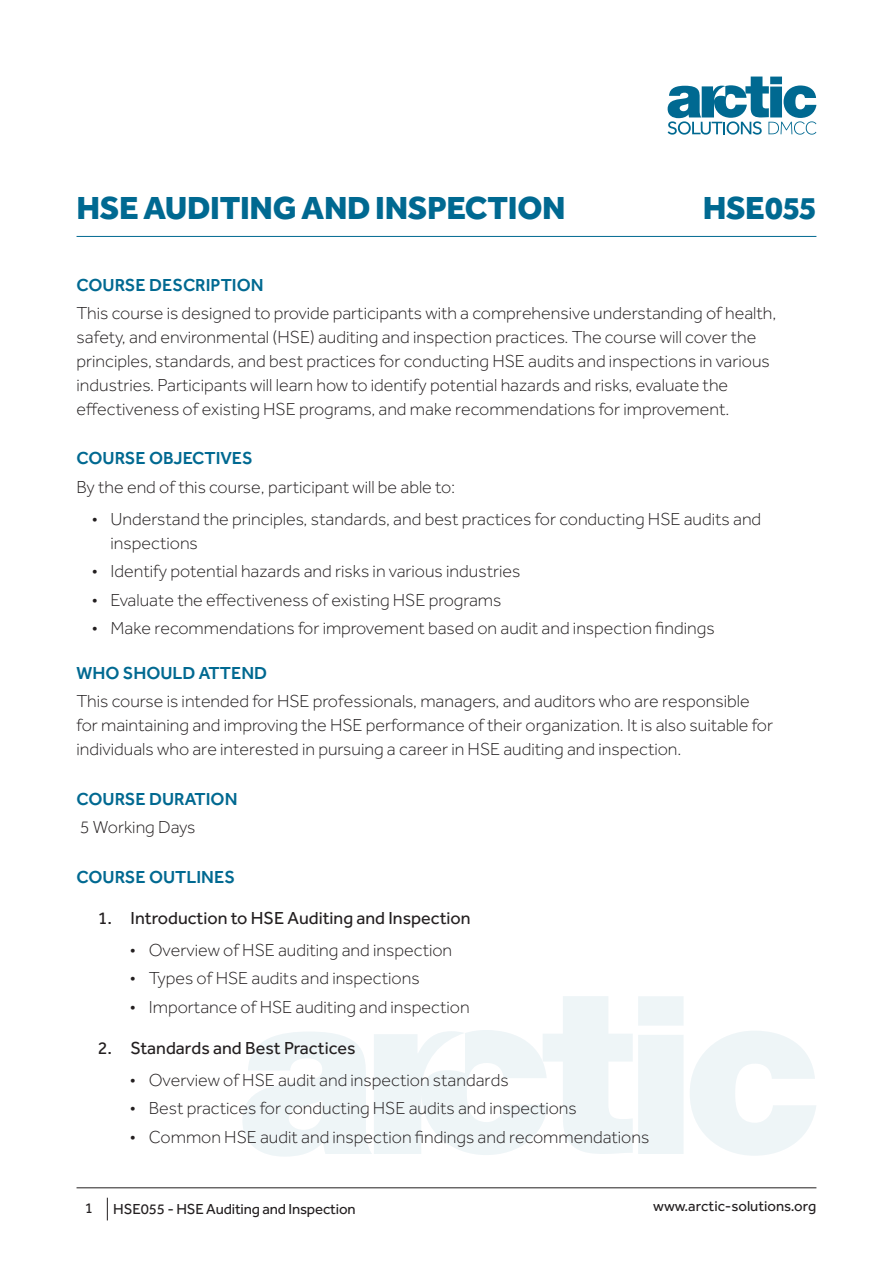
<style>
.page{position:relative;width:893px;height:1263px;background:#fff}
.page>*{position:absolute;margin:0;border:0;box-sizing:border-box;transform-origin:0 0}
.Title_-_Course_Outli{font:800 33px "Effra";letter-spacing:-.01em;color:#006991}
.Code_-_Course_Outlin{font:800 33px "Effra";letter-spacing:-.01em;color:#006991}
.Normal_-_Course_Outl{font:300 18px/24px "Effra";color:#231f20}
.Heading_-_Course_Out{font:500 18px "Effra";color:#006991}
.t1{font:18px "Effra";color:#231f20}
.t2{font:15px "Effra";letter-spacing:-.01em;color:#231f20}
</style>
<div class="page">
<hr style="left:77px;top:1187px;width:739px;height:1px;background:#231f20">
<svg style="left:107px;top:1198px;width:1px;height:22px"></svg>
<svg style="left:668px;top:77px;width:148px;height:58px"></svg>
<svg style="left:690px;top:1031px;width:126px;height:125px"></svg>
<svg style="left:243px;top:996px;width:440px;height:161px"></svg>
<hr style="left:77px;top:236px;width:739px;height:1px;background:#006991">
<p class="Title_-_Course_Outli" style="left:77px;top:187px;width:491px">HSE AUDITING AND INSPECTION</p>
<p class="Code_-_Course_Outlin" style="left:703px;top:187px;width:115px">HSE055</p>
<p class="Heading_-_Course_Out" style="left:77px;top:274px;width:189px">COURSE DESCRIPTION</p>
<p class="Normal_-_Course_Outl" style="left:77px;top:301px;width:701px">This course is designed to provide participants with a comprehensive understanding of health, safety, and environmental (HSE) auditing and inspection practices. The course will cover the principles, standards, and best practices for conducting HSE audits and inspections in various industries. Participants will learn how to identify potential hazards and risks, evaluate the effectiveness of existing HSE programs, and make recommendations for improvement.</p>
<p class="Heading_-_Course_Out" style="left:77px;top:448px;width:178px">COURSE OBJECTIVES</p>
<p class="Normal_-_Course_Outl" style="left:77px;top:474px;width:380px">By the end of this course, participant will be able to:</p>
<p class="Normal_-_Course_Outl" style="left:111px;top:507px;width:652px;text-indent:-19px">• Understand the principles, standards, and best practices for conducting HSE audits and inspections</p>
<p class="Normal_-_Course_Outl" style="left:92px;top:559px;width:430px">• Identify potential hazards and risks in various industries</p>
<p class="Normal_-_Course_Outl" style="left:92px;top:587px;width:411px">• Evaluate the effectiveness of existing HSE programs</p>
<p class="Normal_-_Course_Outl" style="left:92px;top:616px;width:624px">• Make recommendations for improvement based on audit and inspection findings</p>
<p class="Heading_-_Course_Out" style="left:77px;top:662px;width:192px">WHO SHOULD ATTEND</p>
<p class="Normal_-_Course_Outl" style="left:77px;top:689px;width:698px">This course is intended for HSE professionals, managers, and auditors who are responsible for maintaining and improving the HSE performance of their organization. It is also suitable for individuals who are interested in pursuing a career in HSE auditing and inspection.</p>
<p class="Heading_-_Course_Out" style="left:77px;top:788px;width:162px">COURSE DURATION</p>
<p class="Normal_-_Course_Outl" style="left:80px;top:815px;width:117px">5 Working Days</p>
<p class="Heading_-_Course_Out" style="left:77px;top:866px;width:160px">COURSE OUTLINES</p>
<p class="t1" style="left:98px;top:907px;width:374px">1. Introduction to HSE Auditing and Inspection</p>
<p class="Normal_-_Course_Outl" style="left:130px;top:938px;width:324px">• Overview of HSE auditing and inspection</p>
<p class="Normal_-_Course_Outl" style="left:130px;top:966px;width:291px">• Types of HSE audits and inspections</p>
<p class="Normal_-_Course_Outl" style="left:130px;top:995px;width:341px">• Importance of HSE auditing and inspection</p>
<p class="t1" style="left:98px;top:1037px;width:259px">2. Standards and Best Practices</p>
<p class="Normal_-_Course_Outl" style="left:130px;top:1068px;width:380px">• Overview of HSE audit and inspection standards</p>
<p class="Normal_-_Course_Outl" style="left:130px;top:1096px;width:448px">• Best practices for conducting HSE audits and inspections</p>
<p class="Normal_-_Course_Outl" style="left:130px;top:1125px;width:521px">• Common HSE audit and inspection findings and recommendations</p>
<p class="t2" style="left:85px;top:1199px;width:10px">1</p>
<p class="t2" style="left:113px;top:1200px;width:244px">HSE055 - HSE Auditing and Inspection</p>
<p class="t2" style="left:653px;top:1198px;width:165px">www.arctic-solutions.org</p>
</div>
